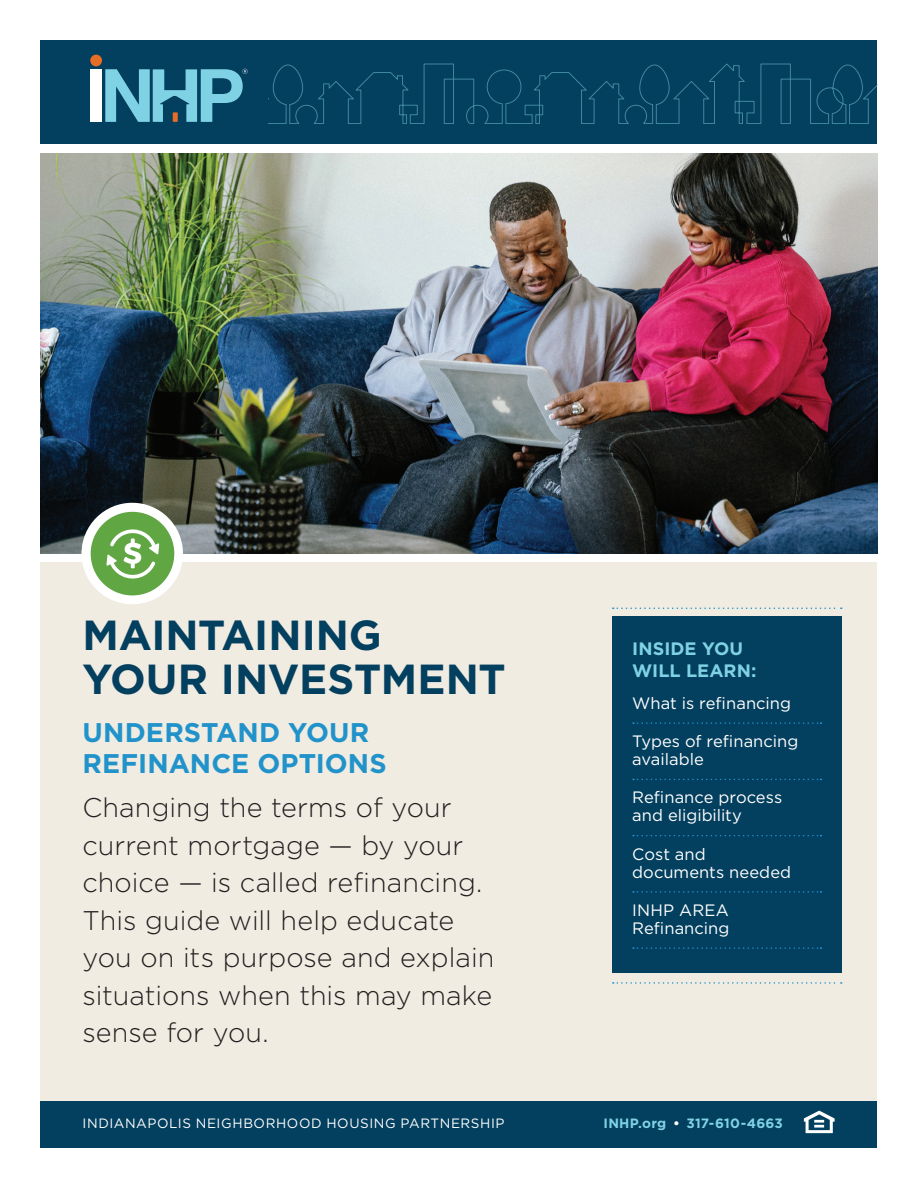
<style>
.page{position:relative;width:918px;height:1188px;background:#fff}
.page>*{position:absolute;margin:0;border:0;box-sizing:border-box;transform-origin:0 0}
.Subhead_big{font:700 42px/43.5px "Gotham";letter-spacing:-.005em;color:#033f5e}
.large_intro_copy{font:300 27px/37.5px "Gotham";color:#231f20}
.Subhead_big-2{font:700 27px/31.5px "Gotham";color:#2193ca}
.Subhead_orange{font:700 18px/22.5px "Gotham";letter-spacing:.005em;color:#7fd2e4}
.t1{font:16.5px/18px "Gotham";letter-spacing:.005em;color:#fff}
.t2{font:13.5px "Gotham";letter-spacing:.045em;color:#fff}
.t3{font:700 13.5px "Gotham";letter-spacing:.015em;color:#7fd2e4}
.s1{color:#fff}
</style>
<div class="page">
<img style="left:40px;top:153px;width:838px;height:401px">
<div style="left:40px;top:562px;width:838px;height:586px;background:#f1ece2"></div>
<div style="left:40px;top:40px;width:838px;height:104px;background:#033f5e"></div>
<div style="left:90px;top:69px;width:12px;height:53px;background:#fff"></div>
<div style="left:90px;top:55px;width:12px;height:11px;background:#e86d24;border-radius:50%"></div>
<svg style="left:105px;top:69px;width:143px;height:53px"></svg>
<div style="left:612px;top:616px;width:230px;height:357px;background:#033f5e"></div>
<svg style="left:633px;top:722px;width:188px;height:2px"></svg>
<svg style="left:633px;top:779px;width:188px;height:1px"></svg>
<svg style="left:633px;top:835px;width:188px;height:1px"></svg>
<svg style="left:633px;top:891px;width:188px;height:2px"></svg>
<svg style="left:633px;top:947px;width:188px;height:2px"></svg>
<svg style="left:613px;top:982px;width:229px;height:2px"></svg>
<svg style="left:613px;top:608px;width:229px;height:1px"></svg>
<svg style="left:269px;top:64px;width:609px;height:60px"></svg>
<div style="left:82px;top:503px;width:101px;height:101px;background:#fff;border-radius:50%"></div>
<svg style="left:91px;top:512px;width:83px;height:83px"></svg>
<div style="left:40px;top:1101px;width:838px;height:47px;background:#033f5e"></div>
<svg style="left:804px;top:1111px;width:31px;height:22px"></svg>
<p class="Subhead_big" style="left:82px;top:613px;width:425px">MAINTAINING<br>YOUR INVESTMENT</p>
<p class="Subhead_big-2" style="left:82px;top:716px;width:306px">UNDERSTAND YOUR<br>REFINANCE OPTIONS</p>
<p class="large_intro_copy" style="left:82px;top:788px;width:413px">Changing the terms of your current mortgage — by your choice — is called refinancing.<br>This guide will help educate you on its purpose and explain situations when this may make sense for you.</p>
<p class="Subhead_orange" style="left:632px;top:637px;width:126px">INSIDE YOU<br>WILL LEARN:</p>
<p class="t1" style="left:632px;top:694px;width:160px">What is refinancing</p>
<p class="t1" style="left:632px;top:732px;width:168px">Types of refinancing available</p>
<p class="t1" style="left:632px;top:788px;width:151px">Refinance process and eligibility</p>
<p class="t1" style="left:632px;top:844px;width:160px">Cost and documents needed</p>
<p class="t1" style="left:632px;top:901px;width:99px">INHP AREA<br>Refinancing</p>
<p class="t2" style="left:82px;top:1114px;width:424px">INDIANAPOLIS NEIGHBORHOOD HOUSING PARTNERSHIP</p>
<p class="t3" style="left:604px;top:1114px;width:181px">INHP.org <span class="s1">•</span> 317-610-4663</p>
</div>
